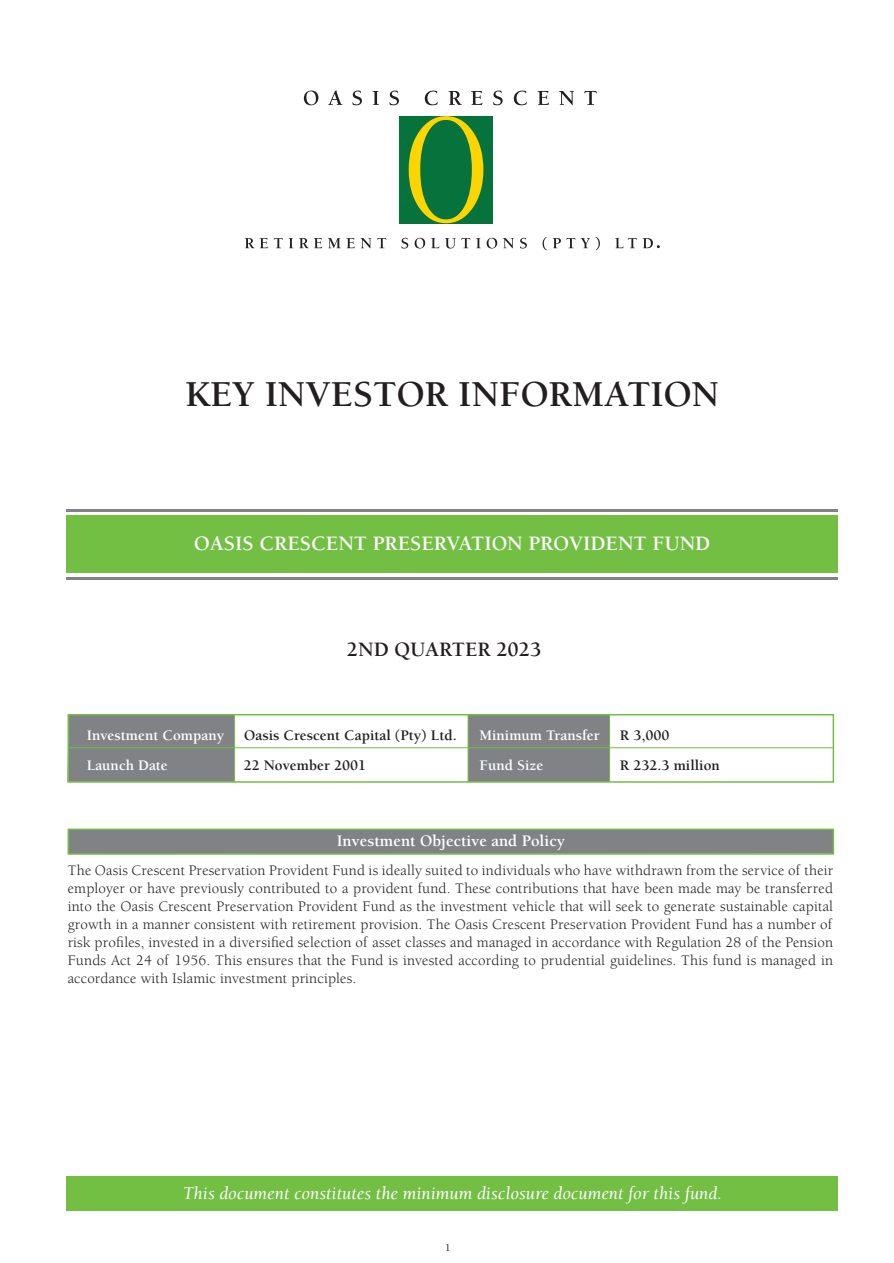
<style>
.page{position:relative;width:894px;height:1263px;background:#fff}
.page>*{position:absolute;margin:0;border:0;box-sizing:border-box;transform-origin:0 0}
.t1{font:700 37.5px "Berkeley Std";color:#231f20}
.t2{font:700 21px "Berkeley Std";color:#fff}
.t3{font:700 21px "Berkeley Std";color:#231f20}
.t4{font:italic 18.45px "Berkeley Std";color:#fff}
.t5{font:700 16.5px "Berkeley Std";color:#fff}
.t6{font:15px/18px "Berkeley Std";letter-spacing:.01em;color:#231f20;text-align:justify}
.t7{font:700 15px "Berkeley Std";color:#231f20}
.t8{font:700 15px "Berkeley Std";color:#fff}
.t9{font:500 10.5px "Berkeley Std";color:#231f20}
</style>
<div class="page">
<div style="left:399px;top:116px;width:94px;height:108px;background:#05733b"></div>
<svg style="left:409px;top:116px;width:74px;height:107px"></svg>
<svg style="left:304px;top:91px;width:293px;height:14px"></svg>
<svg style="left:245px;top:237px;width:415px;height:13px"></svg>
<div style="left:70px;top:831px;width:761px;height:21px;background:#808285"></div>
<div style="left:67px;top:828px;width:767px;height:27px;border:2px solid #72bf44"></div>
<div style="left:70px;top:717px;width:164px;height:63px;background:#808285"></div>
<div style="left:468px;top:715px;width:142px;height:67px;background:#808285"></div>
<hr style="left:234px;top:715px;width:1px;height:67px;background:#72bf44">
<hr style="left:68px;top:747px;width:765px;height:1px;background:#72bf44">
<hr style="left:467px;top:715px;width:1px;height:67px;background:#72bf44">
<hr style="left:609px;top:715px;width:1px;height:67px;background:#72bf44">
<div style="left:67px;top:714px;width:767px;height:69px;border:2px solid #72bf44"></div>
<div style="left:67px;top:1176px;width:771px;height:35px;background:#72bf44"></div>
<div style="left:67px;top:516px;width:771px;height:57px;background:#72bf44"></div>
<hr style="left:67px;top:577px;width:771px;height:3px;background:#808285">
<hr style="left:67px;top:509px;width:771px;height:3px;background:#808285">
<h1 class="t1" style="left:185px;top:374px;width:536px">KEY INVESTOR INFORMATION</h1>
<h2 class="t2" style="left:194px;top:532px;width:517px">OASIS CRESCENT PRESERVATION PROVIDENT FUND</h2>
<h2 class="t3" style="left:347px;top:638px;width:196px">2ND QUARTER 2023</h2>
<p class="t8" style="left:87px;top:728px;width:139px">Investment Company</p>
<p class="t7" style="left:244px;top:728px;width:214px">Oasis Crescent Capital (Pty) Ltd.</p>
<p class="t8" style="left:479px;top:728px;width:122px">Minimum Transfer</p>
<p class="t7" style="left:620px;top:728px;width:51px">R 3,000</p>
<p class="t8" style="left:87px;top:758px;width:83px">Launch Date</p>
<p class="t7" style="left:244px;top:758px;width:124px">22 November 2001</p>
<p class="t8" style="left:479px;top:758px;width:66px">Fund Size</p>
<p class="t7" style="left:620px;top:758px;width:101px">R 232.3 million</p>
<p class="t5" style="left:337px;top:832px;width:230px">Investment Objective and Policy</p>
<p class="t6" style="left:68px;top:862px;width:767px">The Oasis Crescent Preservation Provident Fund is ideally suited to individuals who have withdrawn from the service of their employer or have previously contributed to a provident fund. These contributions that have been made may be transferred into the Oasis Crescent Preservation Provident Fund as the investment vehicle that will seek to generate sustainable capital growth in a manner consistent with retirement provision. The Oasis Crescent Preservation Provident Fund has a number of risk profiles, invested in a diversified selection of asset classes and managed in accordance with Regulation 28 of the Pension Funds Act 24 of 1956. This ensures that the Fund is invested according to prudential guidelines. This fund is managed in accordance with Islamic investment principles.</p>
<p class="t4" style="left:183px;top:1183px;width:541px">This document constitutes the minimum disclosure document for this fund.</p>
<p class="t9" style="left:445px;top:1242px;width:7px">1</p>
</div>
